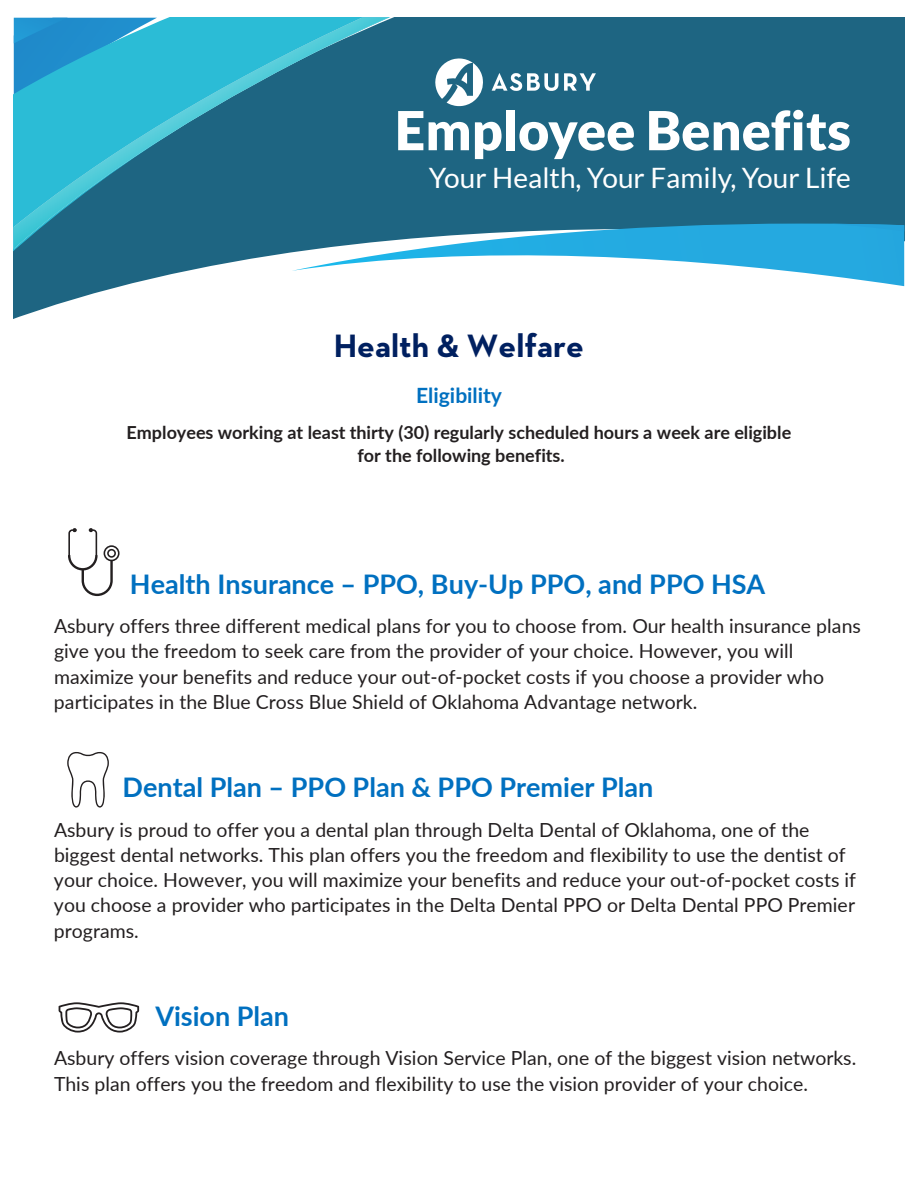
<style>
.page{position:relative;width:918px;height:1188px;background:#fff}
.page>*{position:absolute;margin:0;border:0;box-sizing:border-box;transform-origin:0 0}
.t1{font:900 53.85px "Lato";color:#fff}
.t2{font:700 33px "Neutraface 2 Text";color:#002060}
.t3{font:28.05px "Lato";color:#fff}
.t4{font:700 27px "Lato";color:#0070c0}
.t5{font:700 21px "Lato";color:#0070c0}
.t6{font:19.5px/25.2px "Lato";color:#231f20}
.t7{font:700 18px/23.2px "Lato";color:#231f20;text-align:center}
</style>
<div class="page">
<svg style="left:14px;top:18px;width:890px;height:301px;fill:#1e6582"></svg>
<svg style="left:14px;top:18px;width:374px;height:231px;background:#268aa7"></svg>
<svg style="left:492px;top:73px;width:66px;height:18px"></svg>
<svg style="left:564px;top:73px;width:32px;height:18px"></svg>
<svg style="left:435px;top:58px;width:48px;height:48px"></svg>
<svg style="left:59px;top:1002px;width:80px;height:31px"></svg>
<svg style="left:67px;top:752px;width:42px;height:56px"></svg>
<svg style="left:68px;top:528px;width:52px;height:68px"></svg>
<p class="t1" style="left:395px;top:99px;width:458px">Employee Benefits</p>
<p class="t3" style="left:429px;top:162px;width:424px">Your Health, Your Family, Your Life</p>
<p class="t2" style="left:334px;top:325px;width:251px">Health &amp; Welfare</p>
<p class="t5" style="left:416px;top:379px;width:87px">Eligibility</p>
<p class="t7" style="left:126px;top:420px;width:666px">Employees working at least thirty (30) regularly scheduled hours a week are eligible for the following benefits.</p>
<p class="t4" style="left:130px;top:564px;width:637px">Health Insurance – PPO, Buy-Up PPO, and PPO HSA</p>
<p class="t6" style="left:54px;top:613px;width:808px">Asbury offers three different medical plans for you to choose from. Our health insurance plans give you the freedom to seek care from the provider of your choice. However, you will maximize your benefits and reduce your out-of-pocket costs if you choose a provider who participates in the Blue Cross Blue Shield of Oklahoma Advantage network.</p>
<p class="t4" style="left:123px;top:767px;width:532px">Dental Plan – PPO Plan &amp; PPO Premier Plan</p>
<p class="t6" style="left:54px;top:816px;width:804px">Asbury is proud to offer you a dental plan through Delta Dental of Oklahoma, one of the biggest dental networks. This plan offers you the freedom and flexibility to use the dentist of your choice. However, you will maximize your benefits and reduce your out-of-pocket costs if you choose a provider who participates in the Delta Dental PPO or Delta Dental PPO Premier programs.</p>
<p class="t4" style="left:155px;top:996px;width:135px">Vision Plan</p>
<p class="t6" style="left:54px;top:1045px;width:804px">Asbury offers vision coverage through Vision Service Plan, one of the biggest vision networks.<br>This plan offers you the freedom and flexibility to use the vision provider of your choice.</p>
</div>
